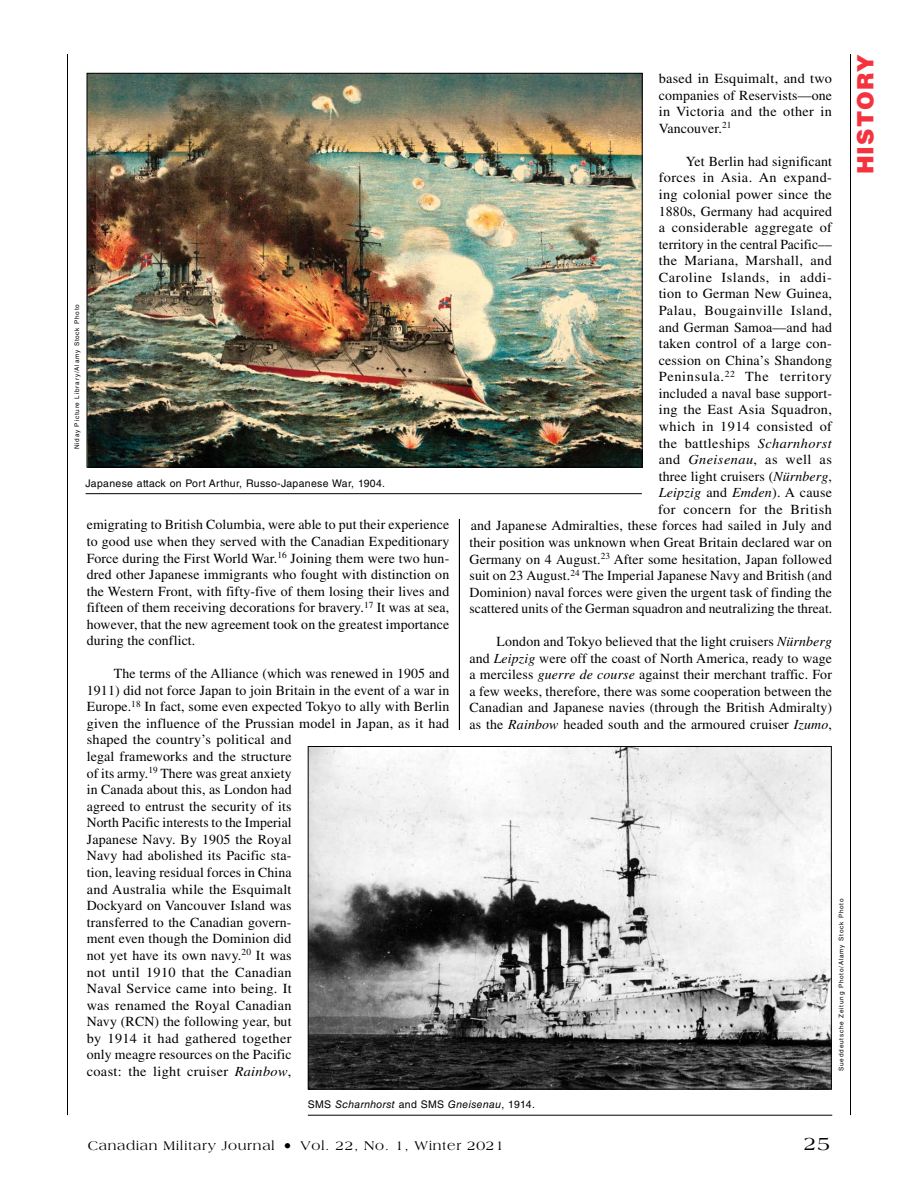
<style>
.page{position:relative;width:918px;height:1188px;background:#fff}
.page>*{position:absolute;margin:0;border:0;box-sizing:border-box;transform-origin:0 0}
.t1{font:900 22.5px "Helvetica LT Std";letter-spacing:.05em;color:#f5333f}
.t2{font:19.5px "Americana Std";color:#000}
.t3{font:13.8px/16.6px "Times LT Std";letter-spacing:.01em;color:#000;text-align:justify}
.t4{font:13.5px "Americana Std";letter-spacing:.05em;color:#000}
.t5{font:10.5px "Helvetica LT Std";letter-spacing:.03em;color:#000}
.t6{font:italic 10.5px "Helvetica LT Std";letter-spacing:.03em;color:#000}
.t7{font:6.3px "Helvetica LT Std";letter-spacing:.125em;color:#000}
.s1{font-style:italic}
.s2{font-style:normal}
.s3{font-size:16.5px}
</style>
<div class="page">
<hr style="left:850px;top:54px;width:1px;height:1061px;background:#000">
<hr style="left:67px;top:54px;width:1px;height:1061px;background:#000">
<hr style="left:459px;top:519px;width:1px;height:211px;background:#000">
<img style="left:89px;top:75px;width:552px;height:391px">
<hr style="left:86px;top:493px;width:556px;height:1px;background:#000">
<img style="left:310px;top:748px;width:520px;height:339px">
<hr style="left:308px;top:1115px;width:524px;height:1px;background:#000">
<p class="t7" style="left:73px;top:449px;width:147px;rotate:-90deg">Niday Picture Library/Alamy Stock Photo</p>
<p class="t5" style="left:86px;top:477px;width:301px">Japanese attack on Port Arthur, Russo-Japanese War, 1904.</p>
<p class="t3" style="left:87px;top:516px;width:364px">emigrating to British Columbia, were able to put their experience to good use when they served with the Canadian Expeditionary Force during the First World War.<sup>16</sup> Joining them were two hun&shy;dred other Japanese immigrants who fought with distinction on the Western Front, with fifty-five of them losing their lives and fifteen of them receiving decorations for bravery.<sup>17</sup> It was at sea, however, that the new agreement took on the greatest importance during the conflict.</p>
<p class="t3" style="left:87px;top:665px;width:364px;text-align:left;text-indent:27px">The terms of the Alliance (which was renewed in 1905 and 1911) did not force Japan to join Britain in the event of a war in Europe.<sup>18</sup> In fact, some even expected Tokyo to ally with Berlin given the influence of the Prussian model in Japan, as it had shaped the country’s political and<br>legal frameworks and the structure<br>of its army.<sup>19</sup> There was great anxiety<br>in Canada about this, as London had<br>agreed to entrust the security of its<br>North Pacific interests to the Imperial<br>Japanese Navy. By 1905 the Royal<br>Navy had abolished its Pacific sta-<br>tion, leaving residual forces in China<br>and Australia while the Esquimalt<br>Dockyard on Vancouver Island was<br>transferred to the Canadian govern-<br>ment even though the Dominion did<br>not yet have its own navy.<sup>20</sup> It was<br>not until 1910 that the Canadian<br>Naval Service came into being. It<br>was renamed the Royal Canadian<br>Navy (RCN) the following year, but<br>by 1914 it had gathered together<br>only meagre resources on the Pacific<br>coast: the light cruiser <span class="s1">Rainbow</span>,</p>
<p class="t3" style="left:659px;top:70px;width:175px">based in Esquimalt, and two companies of Reservists—one in Victoria and the other in Vancouver.<sup>21</sup></p>
<p class="t3" style="left:470px;top:153px;width:364px;text-align:right">Yet Berlin had significant<br>forces in Asia. An expand-<br>ing colonial power since the<br>1880s, Germany had acquired<br>a considerable aggregate of<br>territory in the central Pacific––<br>the Mariana, Marshall, and<br>Caroline Islands, in addi-<br>tion to German New Guinea,<br>Palau, Bougainville Island,<br>and German Samoa––and had<br>taken control of a large con-<br>cession on China’s Shandong<br>Peninsula.<sup>22</sup> The territory<br>included a naval base support-<br>ing the East Asia Squadron,<br>which in 1914 consisted of<br>the battleships <span class="s1">Scharnhorst<br></span>and <span class="s1">Gneisenau</span>, as well as<br>three light cruisers (<span class="s1">Nürnberg</span>,<br><span class="s1">Leipzig</span> and <span class="s1">Emden</span>). A cause<br>for concern for the British<br>and Japanese Admiralties, these forces had sailed in July and their position was unknown when Great Britain declared war on Germany on 4 August.<sup>23</sup> After some hesitation, Japan followed suit on 23 August.<sup>24</sup> The Imperial Japanese Navy and British (and Dominion) naval forces were given the urgent task of finding the scattered units of the German squadron and neutralizing the threat.</p>
<p class="t3" style="left:470px;top:633px;width:364px;text-indent:27px">London and Tokyo believed that the light cruisers <span class="s1">Nürnberg </span>and <span class="s1">Leipzig</span> were off the coast of North America, ready to wage a merciless <span class="s1">guerre de course</span> against their merchant traffic. For a few weeks, therefore, there was some cooperation between the Canadian and Japanese navies (through the British Admiralty) as the <span class="s1">Rainbow</span> headed south and the armoured cruiser <span class="s1">Izumo</span>,</p>
<p class="t7" style="left:838px;top:1071px;width:174px;rotate:-90deg">Sueddeutsche Zeitung Photo/Alamy Stock Photo</p>
<p class="t6" style="left:308px;top:1098px;width:229px"><span class="s2">SMS</span> Scharnhorst <span class="s2">and SMS</span> Gneisenau<span class="s2">, 1914.</span></p>
<p class="t4" style="left:88px;top:1138px;width:418px">Canadian Military Journal <span class="s3">•</span> Vol. 22, No. 1, Winter 2021</p>
<h2 class="t2" style="left:804px;top:1132px;width:28px">25</h2>
<h1 class="t1" style="left:851px;top:174px;width:122px;rotate:-90deg">HISTORY</h1>
</div>
